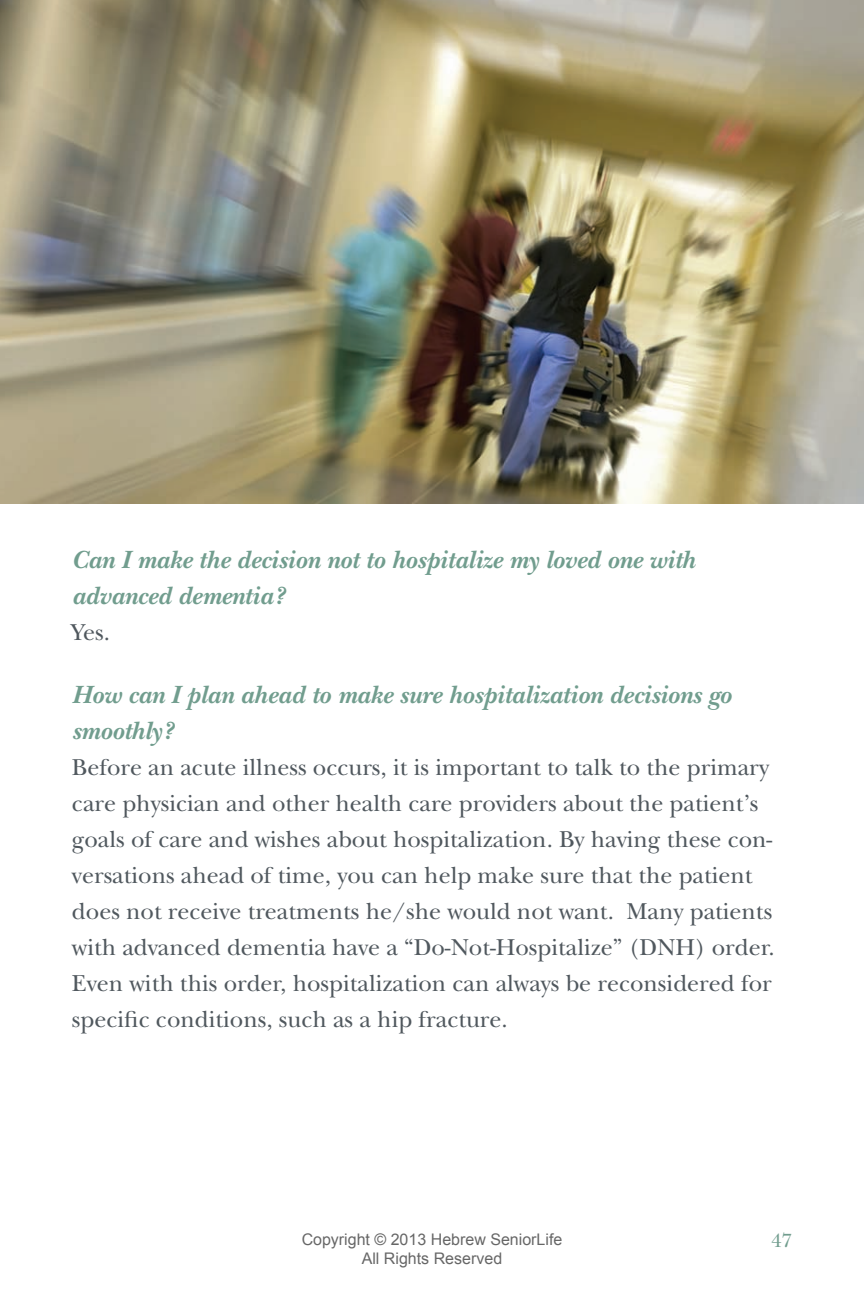
<style>
.page{position:relative;width:864px;height:1296px;background:#fff}
.page>*{position:absolute;margin:0;border:0;box-sizing:border-box;transform-origin:0 0}
.t1{font:italic 700 26px/36px "New Baskerville";color:#719d8e}
.t2{font:24px/36px "New Baskerville";color:#50585e}
.t3{font:20px "New Baskerville";color:#719d8e}
.t4{font:16px/19.2px "Arial";color:rgb(0 0 0/.6);text-align:center}
</style>
<div class="page">
<img style="left:0;top:0;width:864px;height:504px">
<p class="t1" style="left:72px;top:542px;width:625px">Can I make the decision not to hospitalize my loved one with advanced dementia?</p>
<p class="t2" style="left:72px;top:614px;width:39px">Yes.</p>
<p class="t1" style="left:72px;top:677px;width:661px">How can I plan ahead to make sure hospitalization decisions go smoothly?</p>
<p class="t2" style="left:72px;top:749px;width:704px">Before an acute illness occurs, it is important to talk to the primary care physician and other health care providers about the patient’s goals of care and wishes about hospitalization. By having these con&shy;versations ahead of time, you can help make sure that the patient does not receive treatments he/she would not want. Many patients with advanced dementia have a “Do-Not-Hospitalize” (DNH) order.<br>Even with this order, hospitalization can always be reconsidered for specific conditions, such as a hip fracture.</p>
<p class="t4" style="left:302px;top:1230px;width:262px">Copyright © 2013 Hebrew SeniorLife<br>All Rights Reserved</p>
<p class="t3" style="left:771px;top:1228px;width:22px">47</p>
</div>
